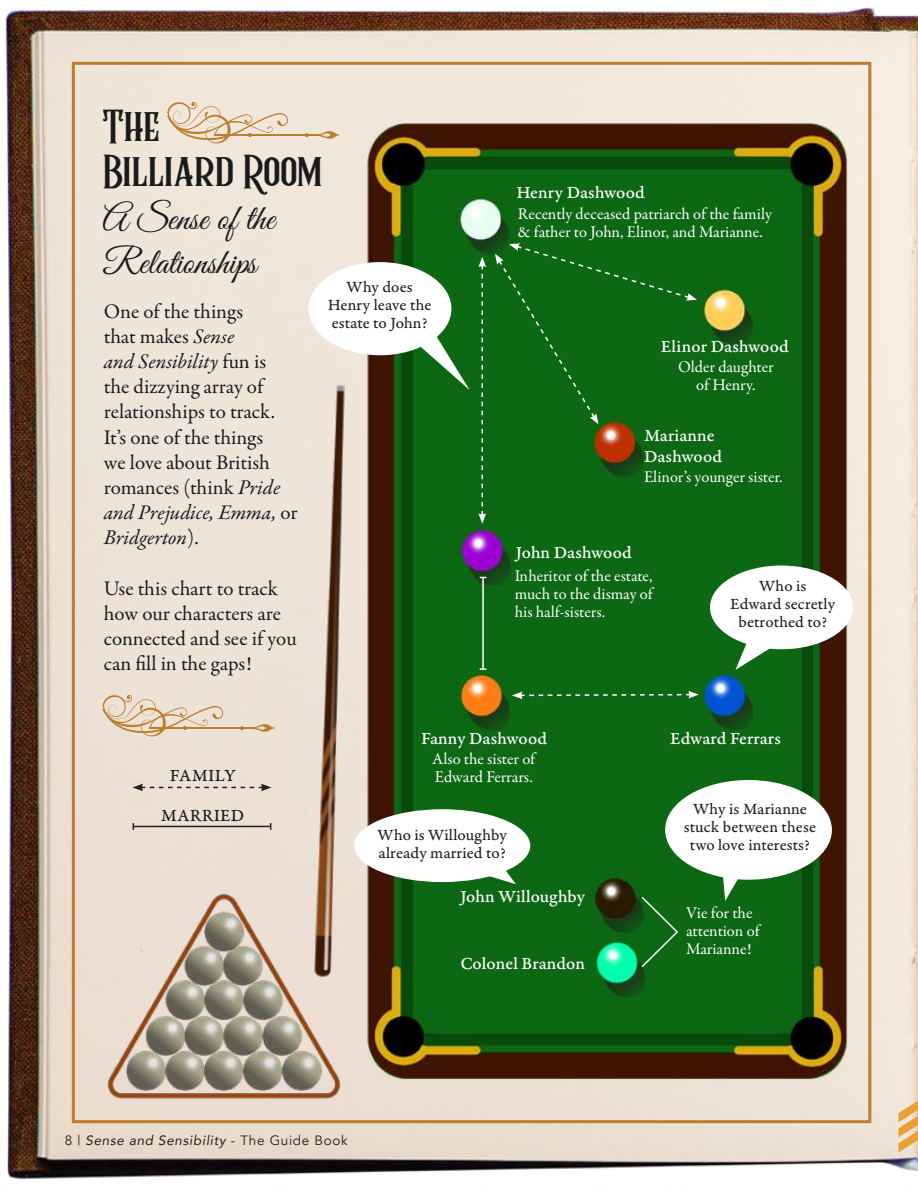
<style>
.page{position:relative;width:918px;height:1188px;background:#fff}
.page>*{position:absolute;margin:0;border:0;box-sizing:border-box;transform-origin:0 0}
.t1{font:45px/45px "Rumble Brave";letter-spacing:-.005em;color:#181a1b}
.t2{font:36px/43.2px "Great Vibes";letter-spacing:.005em;color:#181a1b}
.t3{font:21px/25.2px "Garamond Premr Pro";color:#181a1b}
.t4{font:18px/21.6px "Garamond Premr Pro Med Capt";color:#fff}
.t5{font:18px "Garamond Premr Pro Capt";letter-spacing:.02em;color:#181a1b}
.t6{font:16.5px/18px "Garamond Premr Pro";color:#fff}
.t7{font:16.5px/18px "Garamond Premr Pro Capt";color:#221f20;text-align:center}
.t8{font:italic 13.5px "Avenir";letter-spacing:.05em;color:#221f20}
.s1{font-style:italic}
.s2{font-style:normal}
</style>
<div class="page">
<img style="left:5px;top:7px;width:913px;height:1172px">
<img style="left:364px;top:115px;width:486px;height:972px">
<svg style="left:898px;top:1101px;width:20px;height:52px"></svg>
<hr style="left:214px;top:134px;width:105px;height:2px;background:#bc7d2c">
<svg style="left:305px;top:131px;width:35px;height:8px"></svg>
<svg style="left:167px;top:97px;width:121px;height:50px;background:#e8d6c0"></svg>
<hr style="left:149px;top:727px;width:105px;height:2px;background:#bc7d2c">
<svg style="left:240px;top:724px;width:35px;height:8px"></svg>
<svg style="left:102px;top:690px;width:121px;height:50px;background:#e5d2bc"></svg>
<svg style="left:478px;top:257px;width:8px;height:267px;background:#297a2f"></svg>
<img style="left:304px;top:373px;width:54px;height:617px">
<img style="left:101px;top:887px;width:250px;height:222px">
<div style="left:495px;top:243px;width:202px;height:181px;background:#0c6813"></div>
<svg style="left:512px;top:691px;width:187px;height:8px"></svg>
<hr style="left:482px;top:577px;width:2px;height:92px;background:#fff">
<svg style="left:480px;top:668px;width:6px;height:2px"></svg>
<svg style="left:308px;top:262px;width:162px;height:128px"></svg>
<svg style="left:710px;top:566px;width:143px;height:104px"></svg>
<svg style="left:640px;top:780px;width:192px;height:189px"></svg>
<svg style="left:354px;top:809px;width:176px;height:75px"></svg>
<svg style="left:133px;top:784px;width:138px;height:7px"></svg>
<hr style="left:133px;top:826px;width:138px;height:1px;background:#221f20">
<h1 class="t1" style="left:102px;top:103px;width:222px">The<br>Billiard Room</h1>
<h2 class="t2" style="left:102px;top:200px;width:174px">A Sense of the<br>Relationships</h2>
<p class="t3" style="left:104px;top:299px;width:195px">One of the things<br>that makes <span class="s1">Sense<br>and Sensibility</span> fun is<br>the dizzying array of relationships to track.<br>It’s one of the things<br>we love about British romances (think <span class="s1">Pride and Prejudice, Emma,</span> or<br><span class="s1">Bridgerton</span>).</p>
<p class="t3" style="left:104px;top:576px;width:194px">Use this chart to track how our characters are connected and see if you can fill in the gaps!</p>
<p class="t7" style="left:328px;top:278px;width:105px">Why does<br>Henry leave the estate to John?</p>
<p class="t4" style="left:516px;top:182px;width:130px">Henry Dashwood</p>
<p class="t6" style="left:518px;top:205px;width:256px">Recently deceased patriarch of the family &amp; father to John, Elinor, and Marianne.</p>
<p class="t4" style="left:661px;top:336px;width:129px">Elinor Dashwood</p>
<p class="t6" style="left:678px;top:358px;width:97px;text-align:center">Older daughter of Henry.</p>
<p class="t4" style="left:644px;top:424px;width:79px">Marianne<br>Dashwood</p>
<p class="t6" style="left:644px;top:468px;width:140px">Elinor’s younger sister.</p>
<p class="t4" style="left:516px;top:542px;width:117px">John Dashwood</p>
<p class="t6" style="left:515px;top:567px;width:139px;text-align:justify">Inheritor of the estate, much to the dismay of his half-sisters.</p>
<p class="t7" style="left:730px;top:577px;width:106px">Who is<br>Edward secretly betrothed to?</p>
<p class="t5" style="left:170px;top:764px;width:67px">FAMILY</p>
<p class="t5" style="left:161px;top:804px;width:85px">MARRIED</p>
<p class="t4" style="left:421px;top:728px;width:128px">Fanny Dashwood</p>
<p class="t4" style="left:670px;top:728px;width:112px">Edward Ferrars</p>
<p class="t6" style="left:432px;top:750px;width:104px">Also the sister of<br>Edward Ferrars.</p>
<p class="t7" style="left:377px;top:826px;width:131px;text-align:left">Who is Willoughby already married to?</p>
<p class="t4" style="left:461px;top:886px;width:126px">John Willoughby</p>
<p class="t4" style="left:460px;top:953px;width:126px">Colonel Brandon</p>
<p class="t7" style="left:684px;top:800px;width:134px">Why is Marianne stuck between these two love interests?</p>
<p class="t6" style="left:686px;top:904px;width:75px">Vie for the attention of<br>Marianne!</p>
<p class="t8" style="left:65px;top:1132px;width:284px"><span class="s2">8 |</span> Sense and Sensibility <span class="s2">- The Guide Book</span></p>
</div>
